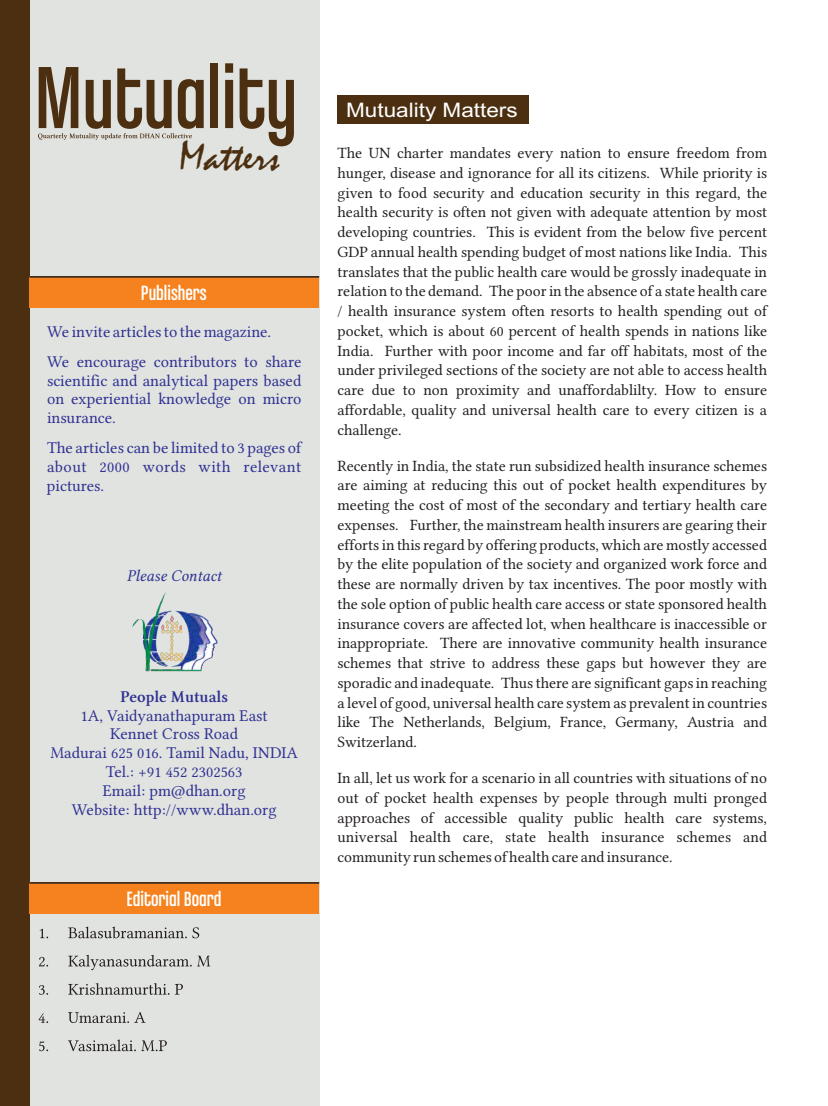
<style>
.page{position:relative;width:828px;height:1106px;background:#fff}
.page>*{position:absolute;margin:0;border:0;box-sizing:border-box;transform-origin:0 0}
.t1{font:93.6px "Chalet Comprime Cologne Eighty";color:#4c2f10}
.t2{font:41.85px "Mistral";color:#4c2f10}
.t3{font:21.9px "Chalet Comprime Cologne Eighty";color:#fff}
.t4{font:19.95px "Arial";color:#fff;scale:1.13 1}
.t5{font:16.5px/18.8px "Lin Libertine O";color:#2e3092;text-align:justify}
.t6{font:16.5px "Lin Libertine OI";color:#2e3092}
.t7{font:16.5px "Lin Libertine OB";color:#2e3092}
.t8{font:15.75px/19.8px "Lin Libertine O";color:#231f20;text-align:justify}
</style>
<div class="page">
<div style="left:0;top:0;width:319px;height:1106px;background:#e1e3e0"></div>
<div style="left:0;top:0;width:29px;height:1106px;background:#4c2f10"></div>
<div style="left:337px;top:96px;width:191px;height:28px;background:#4c2f10"></div>
<svg style="left:38px;top:133px;width:154px;height:7px"></svg>
<div style="left:29px;top:883px;width:290px;height:31px;background:#f5821f"></div>
<hr style="left:29px;top:882px;width:290px;height:1px;background:#231f20">
<svg style="left:39px;top:926px;width:171px;height:125px"></svg>
<div style="left:29px;top:277px;width:290px;height:31px;background:#f5821f"></div>
<hr style="left:29px;top:276px;width:290px;height:2px;background:#231f20">
<img style="left:132px;top:592px;width:86px;height:80px">
<h1 class="t1" style="left:34px;top:63px;width:264px">Mutuality</h1>
<h2 class="t2" style="left:179px;top:142px;width:102px">Matters</h2>
<h3 class="t3" style="left:141px;top:284px;width:67px">Publishers</h3>
<p class="t5" style="left:47px;top:316px;width:256px;line-height:30.2px">We invite articles to the magazine.<br>We encourage contributors to share</p>
<p class="t5" style="left:47px;top:371px;width:256px">scientific and analytical papers based on experiential knowledge on micro insurance.</p>
<p class="t5" style="left:47px;top:438px;width:256px">The articles can be limited to 3 pages of about 2000 words with relevant pictures.</p>
<p class="t6" style="left:127px;top:566px;width:96px">Please Contact</p>
<p class="t7" style="left:120px;top:687px;width:109px">People Mutuals</p>
<p class="t5" style="left:50px;top:706px;width:249px;text-align:center">1A, Vaidyanathapuram East<br>Kennet Cross Road<br>Madurai 625 016. Tamil Nadu, INDIA<br>Tel.: +91 452 2302563<br>Email: pm@dhan.org<br>Website: http://www.dhan.org</p>
<h3 class="t3" style="left:126px;top:890px;width:96px">Editorial Board</h3>
<p class="t4" style="left:346px;top:103px;width:153px">Mutuality Matters</p>
<p class="t8" style="left:337px;top:143px;width:431px">The UN charter mandates every nation to ensure freedom from hunger, disease and ignorance for all its citizens. While priority is given to food security and education security in this regard, the health security is often not given with adequate attention by most developing countries. This is evident from the below five percent GDP annual health spending budget of most nations like India. This translates that the public health care would be grossly inadequate in relation to the demand. The poor in the absence of a state health care / health insurance system often resorts to health spending out of pocket, which is about 60 percent of health spends in nations like India. Further with poor income and far off habitats, most of the under privileged sections of the society are not able to access health care due to non proximity and unaffordablilty. How to ensure affordable, quality and universal health care to every citizen is a challenge.</p>
<p class="t8" style="left:337px;top:455px;width:431px">Recently in India, the state run subsidized health insurance schemes are aiming at reducing this out of pocket health expenditures by meeting the cost of most of the secondary and tertiary health care expenses. Further, the mainstream health insurers are gearing their efforts in this regard by offering products, which are mostly accessed by the elite population of the society and organized work force and these are normally driven by tax incentives. The poor mostly with the sole option of public health care access or state sponsored health insurance covers are affected lot, when healthcare is inaccessible or inappropriate. There are innovative community health insurance schemes that strive to address these gaps but however they are sporadic and inadequate. Thus there are significant gaps in reaching a level of good, universal health care system as prevalent in countries like The Netherlands, Belgium, France, Germany, Austria and Switzerland.</p>
<p class="t8" style="left:337px;top:768px;width:431px">In all, let us work for a scenario in all countries with situations of no out of pocket health expenses by people through multi pronged approaches of accessible quality public health care systems, universal health care, state health insurance schemes and community run schemes of health care and insurance.</p>
</div>
